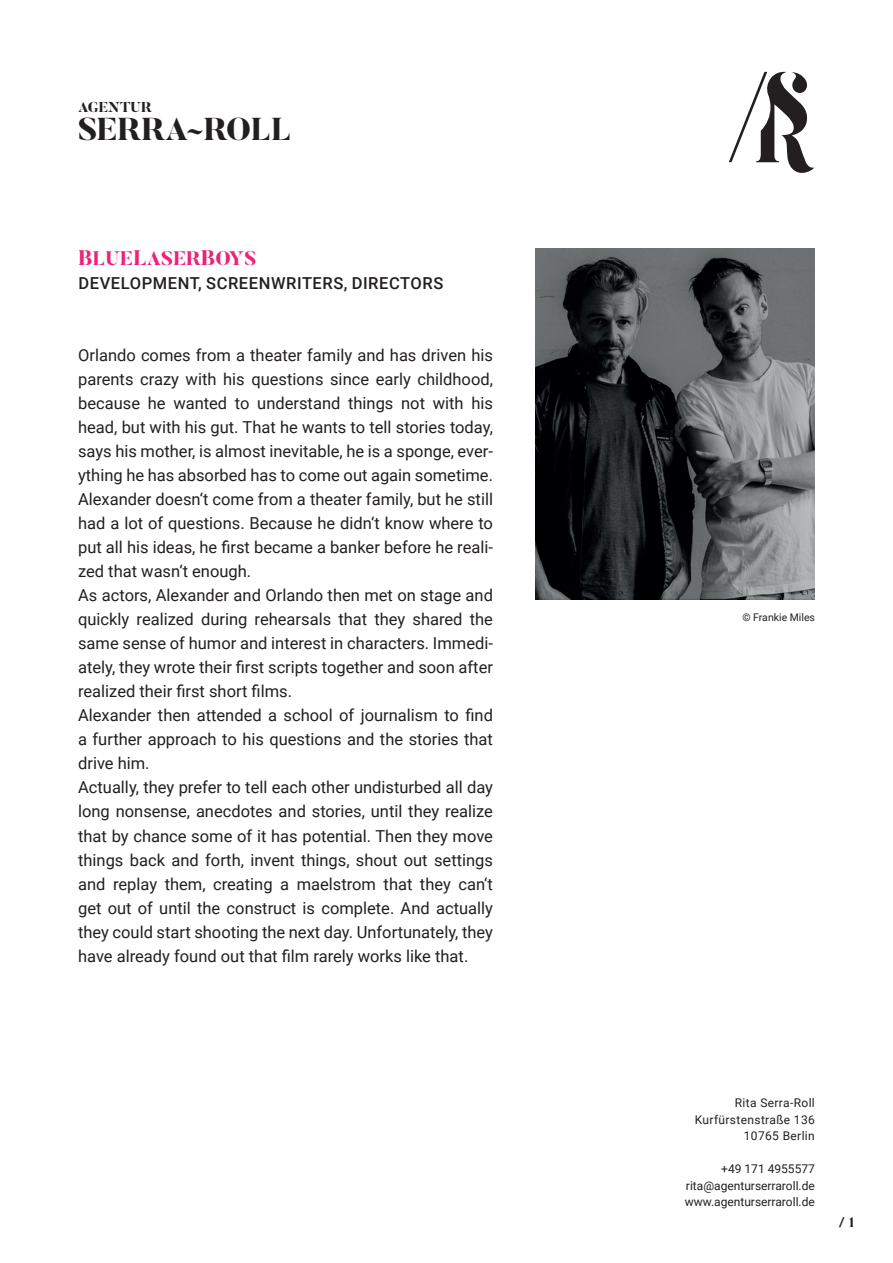
<style>
.page{position:relative;width:893px;height:1263px;background:#fff}
.page>*{position:absolute;margin:0;border:0;box-sizing:border-box;transform-origin:0 0}
.t1{font:800 31.5px "Butler";letter-spacing:-.01em;color:#231f20}
.t2{font:800 19.5px "Butler";color:#e27}
.t3{font:16.5px/24px "Roboto";color:#231f20}
.t4{font:500 16.5px "Roboto";letter-spacing:.035em;color:#231f20}
.t5{font:800 14.25px "Butler";color:#231f20}
.t6{font:800 13.5px "Butler";color:#231f20}
.t7{font:12px/16.5px "Roboto";color:#231f20;text-align:justify}
.t8{font:12px/16.5px "Roboto";letter-spacing:.03em;color:#231f20;text-align:right}
.t9{font:10.5px "Roboto";color:#231f20}
.s1{font-size:21px}
</style>
<div class="page">
<img style="left:535px;top:249px;width:280px;height:351px">
<svg style="left:729px;top:72px;width:85px;height:101px"></svg>
<p class="t5" style="left:78px;top:98px;width:75px">AGENTUR</p>
<h1 class="t1" style="left:78px;top:109px;width:215px">SERRA~ROLL</h1>
<p class="t2" style="left:78px;top:246px;width:180px"><span class="s1">B</span>LUE<span class="s1">L</span>ASER<span class="s1">B</span>OYS</p>
<p class="t4" style="left:78px;top:272px;width:366px">DEVELOPMENT, SCREENWRITERS, DIRECTORS</p>
<p class="t3" style="left:78px;top:343px;width:416px">Orlando comes from a theater family and has driven his parents crazy with his questions since early childhood, because he wanted to understand things not with his head, but with his gut. That he wants to tell stories today, says his mother, is almost inevitable, he is a sponge, ever&shy;ything he has absorbed has to come out again sometime.<br>Alexander doesn‘t come from a theater family, but he still had a lot of questions. Because he didn‘t know where to put all his ideas, he first became a banker before he reali&shy;zed that wasn‘t enough.<br>As actors, Alexander and Orlando then met on stage and quickly realized during rehearsals that they shared the same sense of humor and interest in characters. Immedi&shy;ately, they wrote their first scripts together and soon after realized their first short films.<br>Alexander then attended a school of journalism to find a further approach to his questions and the stories that drive him.<br>Actually, they prefer to tell each other undisturbed all day long nonsense, anecdotes and stories, until they realize that by chance some of it has potential. Then they move things back and forth, invent things, shout out settings and replay them, creating a maelstrom that they can‘t get out of until the construct is complete. And actually they could start shooting the next day. Unfortunately, they have already found out that film rarely works like that.</p>
<p class="t9" style="left:742px;top:610px;width:74px">© Frankie Miles</p>
<p class="t8" style="left:695px;top:1094px;width:122px">Rita Serra-Roll<br>Kurfürstenstraße 136<br>10765 Berlin</p>
<p class="t7" style="left:685px;top:1160px;width:132px;text-indent:37px">+49 171 4955577 rita@agenturserraroll.de www.agenturserraroll.de</p>
<p class="t6" style="left:839px;top:1214px;width:17px">/ 1</p>
</div>
